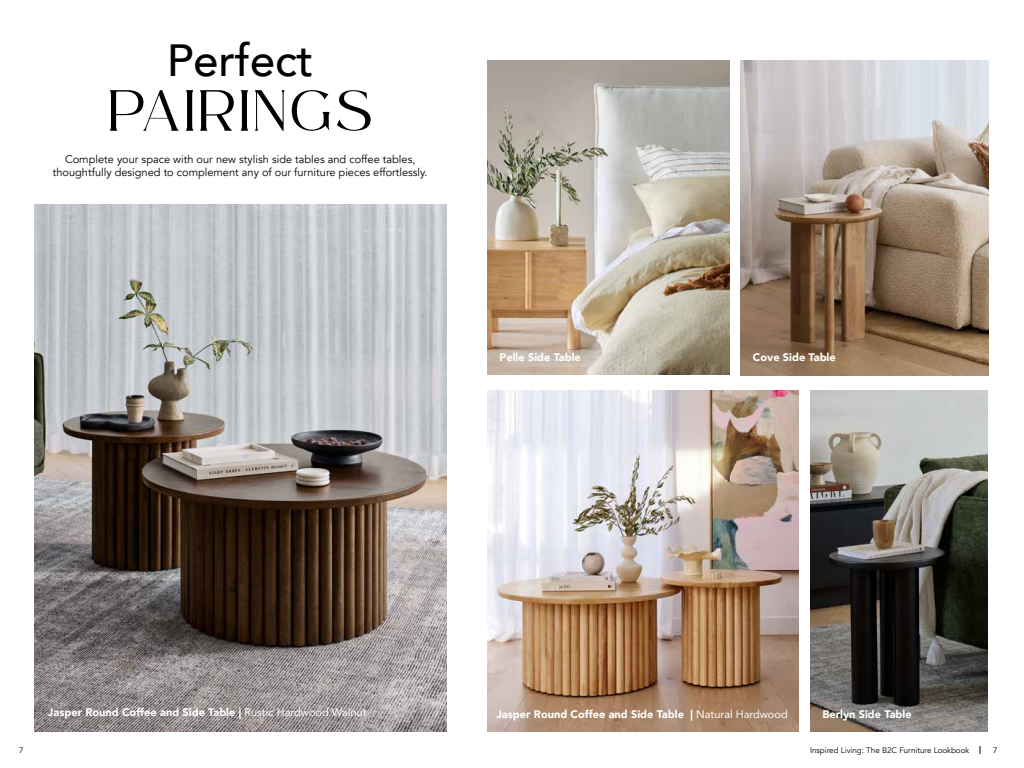
<style>
.page{position:relative;width:1024px;height:768px;background:#fff}
.page>*{position:absolute;margin:0;border:0;box-sizing:border-box;transform-origin:0 0}
.t1{font:58px "Safira March";letter-spacing:.07em;color:#000}
.t2{font:500 45px "Avenir";color:#000}
.t3{font:900 11px "Avenir";color:#fff}
.t4{font:11px/13.2px "Avenir";color:#000;text-align:center}
.t5{font:8px "Avenir";color:#000}
.s1{font-weight:400}
</style>
<div class="page">
<img style="left:34px;top:204px;width:412px;height:528px">
<img style="left:487px;top:60px;width:243px;height:315px">
<img style="left:740px;top:60px;width:248px;height:315px">
<img style="left:487px;top:390px;width:311px;height:342px">
<img style="left:810px;top:390px;width:178px;height:341px">
<h2 class="t2" style="left:167px;top:22px;width:148px">Perfect</h2>
<h1 class="t1" style="left:108px;top:73px;width:265px">PAIRINGS</h1>
<p class="t4" style="left:53px;top:153px;width:376px">Complete your space with our new stylish side tables and coffee tables, thoughtfully designed to complement any of our furniture pieces effortlessly.</p>
<p class="t3" style="left:500px;top:348px;width:83px">Pelle Side Table</p>
<p class="t3" style="left:753px;top:348px;width:84px">Cove Side Table</p>
<p class="t3" style="left:48px;top:703px;width:320px">Jasper Round Coffee and Side Table | <span class="s1">Rustic Hardwood Walnut</span></p>
<p class="t3" style="left:496px;top:705px;width:293px">Jasper Round Coffee and Side Table | <span class="s1">Natural Hardwood</span></p>
<p class="t3" style="left:822px;top:705px;width:91px">Berlyn Side Table</p>
<p class="t5" style="left:19px;top:745px;width:6px">7</p>
<p class="t5" style="left:810px;top:745px;width:161px">Inspired Living: The B2C Furniture Lookbook</p>
<p class="t5" style="left:993px;top:745px;width:6px">7</p>
</div>
